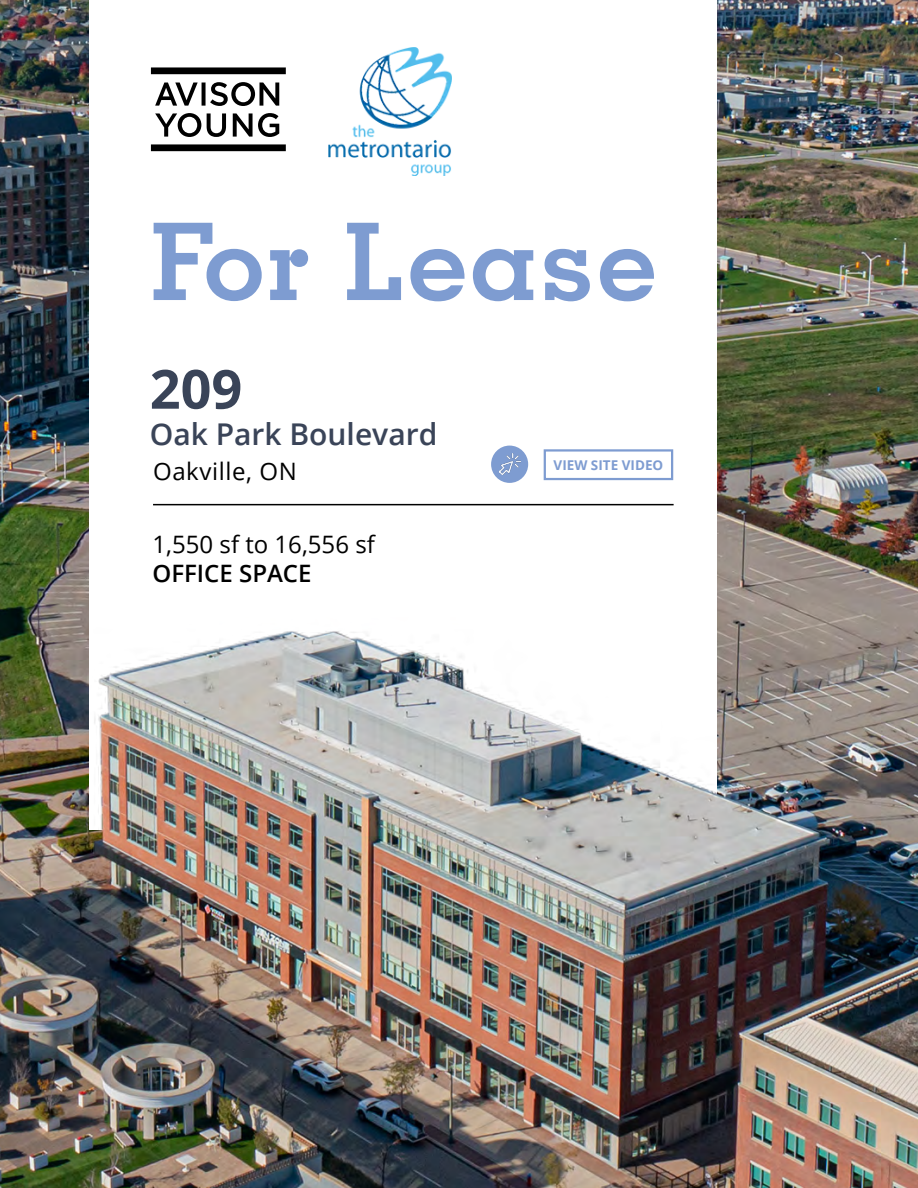
<style>
.page{position:relative;width:918px;height:1188px;background:#fff}
.page>*{position:absolute;margin:0;border:0;box-sizing:border-box;transform-origin:0 0}
.t1{font:700 107.25px "Geometric Slab 703 BT";letter-spacing:.025em;color:#7e9cd1}
.t2{font:700 54px "Open Sans";color:#3a4458}
.t3{font:600 30px "Open Sans";color:#3a4458}
.t4{font:24px "Open Sans";letter-spacing:.01em;color:#000}
.t5{font:600 24px "Open Sans";color:#000}
.t6{font:700 13.5px "Open Sans";color:#7e9cd1}
</style>
<div class="page">
<img style="left:0;top:0;width:918px;height:618px">
<div style="left:89px;top:0;width:628px;height:829px;background:#fff"></div>
<svg style="left:151px;top:67px;width:135px;height:7px"></svg>
<svg style="left:151px;top:144px;width:135px;height:7px"></svg>
<svg style="left:155px;top:82px;width:124px;height:24px"></svg>
<svg style="left:155px;top:113px;width:46px;height:24px"></svg>
<svg style="left:207px;top:113px;width:19px;height:24px"></svg>
<svg style="left:233px;top:113px;width:46px;height:24px"></svg>
<hr style="left:153px;top:504px;width:521px;height:1px;background:#000">
<img style="left:0;top:618px;width:918px;height:570px">
<img style="left:329px;top:48px;width:123px;height:127px">
<div style="left:544px;top:449px;width:129px;height:31px;border:2px solid #7e9cd1"></div>
<div style="left:491px;top:446px;width:37px;height:37px;background:#7e9cd1;border-radius:50%"></div>
<img style="left:500px;top:453px;width:21px;height:21px">
<h1 class="t1" style="left:151px;top:197px;width:507px">For Lease</h1>
<h2 class="t2" style="left:150px;top:351px;width:94px">209</h2>
<p class="t3" style="left:150px;top:413px;width:289px">Oak Park Boulevard</p>
<p class="t4" style="left:153px;top:455px;width:145px">Oakville, ON</p>
<p class="t4" style="left:153px;top:528px;width:224px">1,550 sf to 16,556 sf</p>
<p class="t5" style="left:153px;top:557px;width:161px">OFFICE SPACE</p>
<p class="t6" style="left:554px;top:455px;width:111px">VIEW SITE VIDEO</p>
</div>
